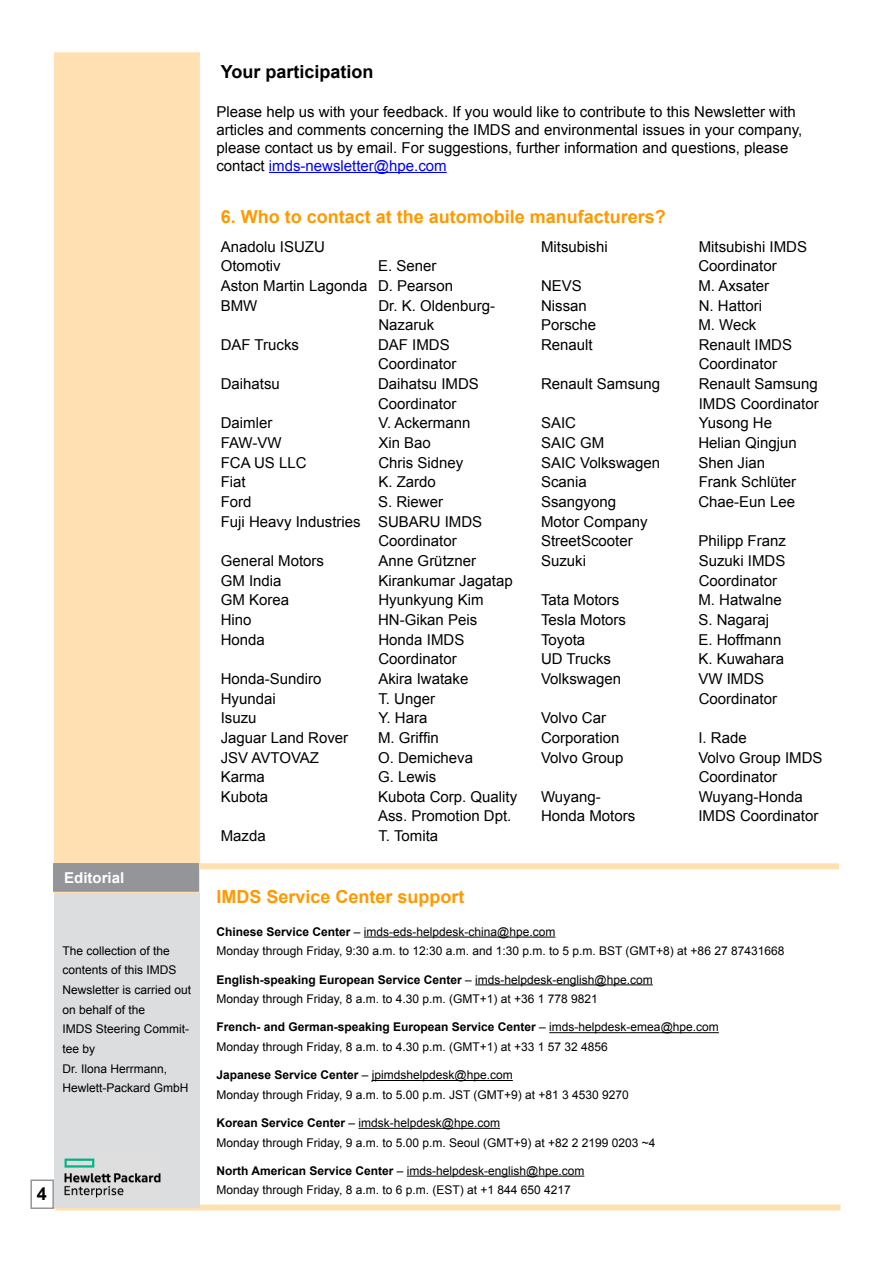
<style>
.page{position:relative;width:893px;height:1263px;background:#fff}
.page>*{position:absolute;margin:0;border:0;box-sizing:border-box;transform-origin:0 0}
.t1{font:700 18px "Arial";color:#f90}
.t2{font:700 18px "Arial";color:#000}
.t3{font:15px/19.6px "Arial";color:#000}
.t4{font:700 15px "Arial";color:#fff}
.t5{font:12px/19.6px "Arial";color:#000}
.s1{color:#00f}
.s2{font-weight:700}
</style>
<div class="page">
<div style="left:56px;top:1204px;width:784px;height:6px;background:#ffe0b3"></div>
<div style="left:54px;top:863px;width:785px;height:6px;background:#ffe0b3"></div>
<div style="left:54px;top:52px;width:146px;height:1157px;background:#ffe0b3"></div>
<div style="left:54px;top:893px;width:146px;height:314px;background:#dcddde"></div>
<div style="left:53px;top:863px;width:146px;height:29px;background:#939598;border:2px solid #939598"></div>
<hr style="left:364px;top:937px;width:191px;height:1px;background:#000">
<hr style="left:475px;top:984px;width:178px;height:1px;background:#000">
<hr style="left:549px;top:1032px;width:170px;height:1px;background:#000">
<hr style="left:372px;top:1080px;width:141px;height:1px;background:#000">
<hr style="left:359px;top:1128px;width:141px;height:1px;background:#000">
<hr style="left:407px;top:1176px;width:177px;height:1px;background:#000">
<div style="left:30px;top:1179px;width:24px;height:30px;border:2px solid #939598"></div>
<hr style="left:269px;top:172px;width:178px;height:1px;background:#00f">
<img style="left:64px;top:1159px;width:97px;height:38px">
<p class="t4" style="left:64px;top:868px;width:62px">Editorial</p>
<p class="t5" style="left:63px;top:941px;width:130px">The collection of the contents of this IMDS<br>Newsletter is carried out on behalf of the<br>IMDS Steering Commit&shy;tee by<br>Dr. Ilona Herrmann,<br>Hewlett-Packard GmbH</p>
<p class="t2" style="left:37px;top:1181px;width:12px">4</p>
<p class="t2" style="left:221px;top:59px;width:154px">Your participation</p>
<p class="t3" style="left:216px;top:103px;width:587px;line-height:18px">Please help us with your feedback. If you would like to contribute to this Newsletter with articles and comments concerning the IMDS and environmental issues in your company, please contact us by email. For suggestions, further information and questions, please contact <span class="s1">imds-newsletter@hpe.com</span></p>
<p class="t1" style="left:221px;top:205px;width:447px">6. Who to contact at the automobile manufacturers?</p>
<p class="t3" style="left:221px;top:237px;width:106px">Anadolu ISUZU<br>Otomotiv</p>
<p class="t3" style="left:221px;top:256px;width:234px;text-indent:157px">E. Sener<br>Aston Martin Lagonda D. Pearson<br>BMW</p>
<p class="t3" style="left:378px;top:296px;width:118px">Dr. K. Oldenburg-<br>Nazaruk</p>
<p class="t3" style="left:221px;top:335px;width:80px">DAF Trucks</p>
<p class="t3" style="left:378px;top:335px;width:80px">DAF IMDS<br>Coordinator</p>
<p class="t3" style="left:221px;top:374px;width:61px">Daihatsu</p>
<p class="t3" style="left:378px;top:374px;width:102px">Daihatsu IMDS<br>Coordinator</p>
<p class="t3" style="left:221px;top:413px;width:53px">Daimler</p>
<p class="t3" style="left:378px;top:413px;width:93px">V. Ackermann</p>
<p class="t3" style="left:221px;top:433px;width:62px">FAW-VW</p>
<p class="t3" style="left:378px;top:433px;width:54px">Xin Bao</p>
<p class="t3" style="left:221px;top:453px;width:87px">FCA US LLC</p>
<p class="t3" style="left:378px;top:453px;width:87px">Chris Sidney</p>
<p class="t3" style="left:221px;top:472px;width:27px">Fiat</p>
<p class="t3" style="left:378px;top:472px;width:59px">K. Zardo</p>
<p class="t3" style="left:221px;top:492px;width:32px">Ford</p>
<p class="t3" style="left:378px;top:492px;width:67px">S. Riewer</p>
<p class="t3" style="left:221px;top:512px;width:263px">Fuji Heavy Industries SUBARU IMDS</p>
<p class="t3" style="left:378px;top:531px;width:80px">Coordinator</p>
<p class="t3" style="left:221px;top:551px;width:105px">General Motors</p>
<p class="t3" style="left:378px;top:551px;width:99px">Anne Grützner</p>
<p class="t3" style="left:221px;top:571px;width:62px">GM India</p>
<p class="t3" style="left:378px;top:571px;width:136px">Kirankumar Jagatap</p>
<p class="t3" style="left:221px;top:590px;width:70px">GM Korea</p>
<p class="t3" style="left:378px;top:590px;width:107px">Hyunkyung Kim</p>
<p class="t3" style="left:221px;top:610px;width:32px">Hino</p>
<p class="t3" style="left:378px;top:610px;width:101px">HN-Gikan Peis</p>
<p class="t3" style="left:221px;top:630px;width:46px">Honda</p>
<p class="t3" style="left:378px;top:630px;width:87px">Honda IMDS<br>Coordinator</p>
<p class="t3" style="left:221px;top:669px;width:102px">Honda-Sundiro</p>
<p class="t3" style="left:378px;top:669px;width:92px">Akira Iwatake</p>
<p class="t3" style="left:221px;top:689px;width:57px">Hyundai</p>
<p class="t3" style="left:378px;top:689px;width:58px">T. Unger</p>
<p class="t3" style="left:221px;top:708px;width:37px">Isuzu</p>
<p class="t3" style="left:378px;top:708px;width:50px">Y. Hara</p>
<p class="t3" style="left:221px;top:728px;width:129px">Jaguar Land Rover</p>
<p class="t3" style="left:378px;top:728px;width:62px">M. Griffin</p>
<p class="t3" style="left:221px;top:748px;width:100px">JSV AVTOVAZ</p>
<p class="t3" style="left:378px;top:748px;width:97px">O. Demicheva</p>
<p class="t3" style="left:221px;top:767px;width:46px">Karma</p>
<p class="t3" style="left:378px;top:767px;width:60px">G. Lewis</p>
<p class="t3" style="left:221px;top:787px;width:49px">Kubota</p>
<p class="t3" style="left:378px;top:787px;width:141px">Kubota Corp. Quality<br>Ass. Promotion Dpt.</p>
<p class="t3" style="left:221px;top:826px;width:47px">Mazda</p>
<p class="t3" style="left:378px;top:826px;width:61px">T. Tomita</p>
<p class="t3" style="left:541px;top:237px;width:68px">Mitsubishi</p>
<p class="t3" style="left:698px;top:237px;width:110px">Mitsubishi IMDS<br>Coordinator</p>
<p class="t3" style="left:541px;top:276px;width:42px">NEVS</p>
<p class="t3" style="left:698px;top:276px;width:72px">M. Axsater</p>
<p class="t3" style="left:541px;top:296px;width:47px">Nissan</p>
<p class="t3" style="left:699px;top:296px;width:65px">N. Hattori</p>
<p class="t3" style="left:541px;top:315px;width:57px">Porsche</p>
<p class="t3" style="left:698px;top:315px;width:60px">M. Weck</p>
<p class="t3" style="left:541px;top:335px;width:53px">Renault</p>
<p class="t3" style="left:699px;top:335px;width:95px">Renault IMDS<br>Coordinator</p>
<p class="t3" style="left:541px;top:374px;width:121px">Renault Samsung</p>
<p class="t3" style="left:699px;top:374px;width:122px">Renault Samsung<br>IMDS Coordinator</p>
<p class="t3" style="left:541px;top:413px;width:37px">SAIC</p>
<p class="t3" style="left:699px;top:413px;width:75px">Yusong He</p>
<p class="t3" style="left:541px;top:433px;width:65px">SAIC GM</p>
<p class="t3" style="left:698px;top:433px;width:100px">Helian Qingjun</p>
<p class="t3" style="left:541px;top:453px;width:121px">SAIC Volkswagen</p>
<p class="t3" style="left:698px;top:453px;width:68px">Shen Jian</p>
<p class="t3" style="left:541px;top:472px;width:47px">Scania</p>
<p class="t3" style="left:699px;top:472px;width:99px">Frank Schlüter</p>
<p class="t3" style="left:541px;top:492px;width:77px">Ssangyong</p>
<p class="t3" style="left:698px;top:492px;width:98px">Chae-Eun Lee</p>
<p class="t3" style="left:541px;top:512px;width:108px">Motor Company<br>StreetScooter</p>
<p class="t3" style="left:698px;top:531px;width:89px">Philipp Franz</p>
<p class="t3" style="left:541px;top:551px;width:47px">Suzuki</p>
<p class="t3" style="left:699px;top:551px;width:88px">Suzuki IMDS<br>Coordinator</p>
<p class="t3" style="left:541px;top:590px;width:80px">Tata Motors</p>
<p class="t3" style="left:698px;top:590px;width:85px">M. Hatwalne</p>
<p class="t3" style="left:541px;top:610px;width:87px">Tesla Motors</p>
<p class="t3" style="left:698px;top:610px;width:72px">S. Nagaraj</p>
<p class="t3" style="left:541px;top:630px;width:46px">Toyota</p>
<p class="t3" style="left:698px;top:630px;width:85px">E. Hoffmann</p>
<p class="t3" style="left:541px;top:649px;width:72px">UD Trucks</p>
<p class="t3" style="left:698px;top:649px;width:87px">K. Kuwahara</p>
<p class="t3" style="left:541px;top:669px;width:82px">Volkswagen</p>
<p class="t3" style="left:698px;top:669px;width:80px">VW IMDS<br>Coordinator</p>
<p class="t3" style="left:541px;top:708px;width:80px">Volvo Car<br>Corporation</p>
<p class="t3" style="left:698px;top:728px;width:50px">I. Rade</p>
<p class="t3" style="left:541px;top:748px;width:84px">Volvo Group</p>
<p class="t3" style="left:698px;top:748px;width:126px">Volvo Group IMDS<br>Coordinator</p>
<p class="t3" style="left:541px;top:787px;width:61px">Wuyang-</p>
<p class="t3" style="left:699px;top:787px;width:105px">Wuyang-Honda</p>
<p class="t3" style="left:541px;top:806px;width:96px">Honda Motors</p>
<p class="t3" style="left:698px;top:806px;width:122px">IMDS Coordinator</p>
<p class="t1" style="left:216px;top:885px;width:250px">IMDS Service Center support</p>
<p class="t5" style="left:216px;top:922px;width:569px"><span class="s2">Chinese Service Center</span> – imds-eds-helpdesk-china@hpe.com<br>Monday through Friday, 9:30 a.m. to 12:30 a.m. and 1:30 p.m. to 5 p.m. BST (GMT+8) at +86 27 87431668</p>
<p class="t5" style="left:216px;top:970px;width:438px"><span class="s2">English-speaking European Service Center</span> – imds-helpdesk-english@hpe.com<br>Monday through Friday, 8 a.m. to 4.30 p.m. (GMT+1) at +36 1 778 9821</p>
<p class="t5" style="left:216px;top:1017px;width:504px"><span class="s2">French- and German-speaking European Service Center</span> – imds-helpdesk-emea@hpe.com<br>Monday through Friday, 8 a.m. to 4.30 p.m. (GMT+1) at +33 1 57 32 4856</p>
<p class="t5" style="left:216px;top:1065px;width:414px"><span class="s2">Japanese Service Center</span> – jpimdshelpdesk@hpe.com<br>Monday through Friday, 9 a.m. to 5.00 p.m. JST (GMT+9) at +81 3 4530 9270</p>
<p class="t5" style="left:216px;top:1113px;width:441px"><span class="s2">Korean Service Center</span> – imdsk-helpdesk@hpe.com<br>Monday through Friday, 9 a.m. to 5.00 p.m. Seoul (GMT+9) at +82 2 2199 0203 ~4</p>
<p class="t5" style="left:216px;top:1161px;width:369px"><span class="s2">North American Service Center</span> – imds-helpdesk-english@hpe.com<br>Monday through Friday, 8 a.m. to 6 p.m. (EST) at +1 844 650 4217</p>
</div>
